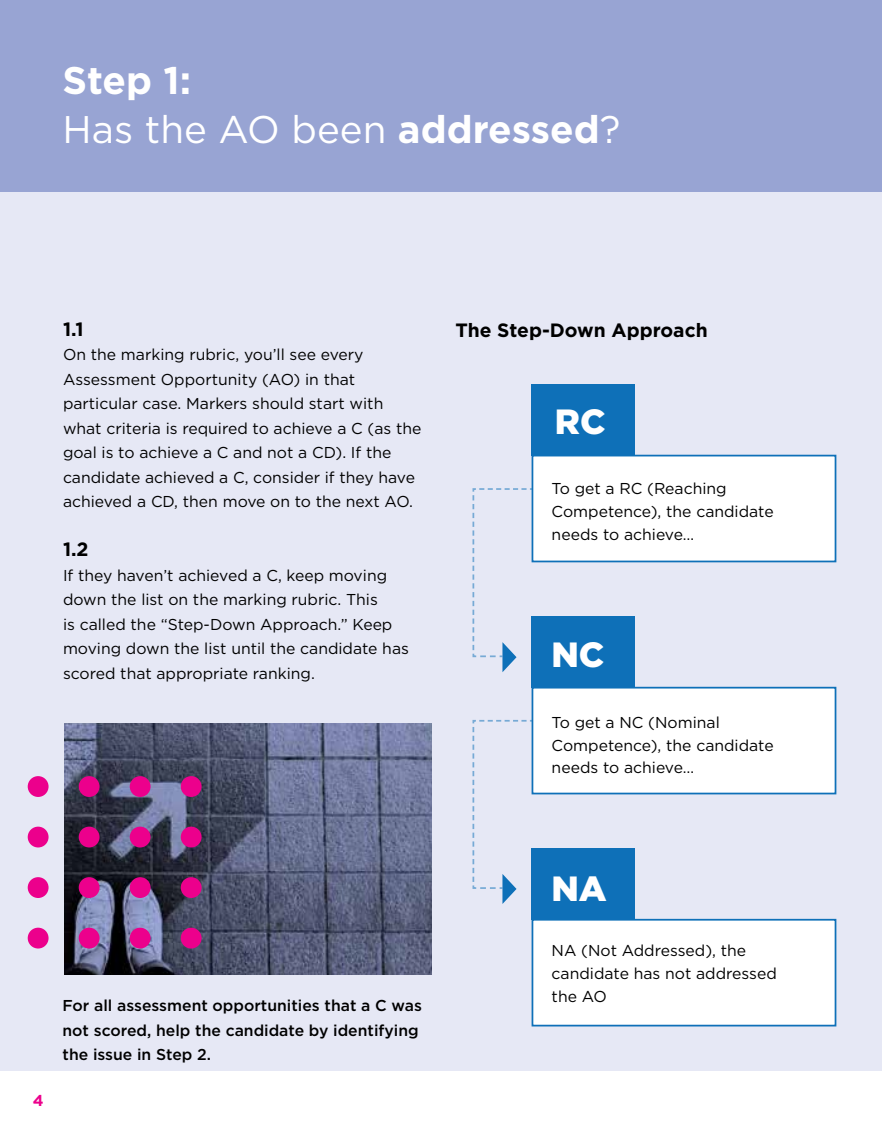
<style>
.page{position:relative;width:882px;height:1134px;background:#fff}
.page>*{position:absolute;margin:0;border:0;box-sizing:border-box;transform-origin:0 0}
.t1{font:700 38.5px/49px "Gotham";color:#fff}
.t2{font:900 35px "Gotham";color:#fff}
.t3{font:700 19.25px "Gotham";color:#000}
.t4{font:15.75px/24.5px "Gotham";color:#000}
.t5{font:500 15.75px/24.5px "Gotham";color:#000}
.t6{font:700 15.75px "Gotham";color:#ec008c}
.s1{font-weight:400}
</style>
<div class="page">
<div style="left:0;top:171px;width:882px;height:900px;background:#e6e8f5"></div>
<div style="left:0;top:0;width:882px;height:192px;background:#98a4d3"></div>
<img style="left:64px;top:723px;width:368px;height:252px">
<div style="left:28px;top:776px;width:21px;height:21px;background:#ec008c;border-radius:50%"></div>
<div style="left:28px;top:827px;width:21px;height:20px;background:#ec008c;border-radius:50%"></div>
<div style="left:28px;top:877px;width:21px;height:21px;background:#ec008c;border-radius:50%"></div>
<div style="left:28px;top:928px;width:21px;height:21px;background:#ec008c;border-radius:50%"></div>
<div style="left:79px;top:776px;width:21px;height:21px;background:#ec008c;border-radius:50%"></div>
<div style="left:79px;top:827px;width:21px;height:20px;background:#ec008c;border-radius:50%"></div>
<div style="left:79px;top:877px;width:21px;height:21px;background:#ec008c;border-radius:50%"></div>
<div style="left:79px;top:928px;width:21px;height:21px;background:#ec008c;border-radius:50%"></div>
<div style="left:130px;top:776px;width:21px;height:21px;background:#ec008c;border-radius:50%"></div>
<div style="left:130px;top:827px;width:21px;height:20px;background:#ec008c;border-radius:50%"></div>
<div style="left:130px;top:877px;width:21px;height:21px;background:#ec008c;border-radius:50%"></div>
<div style="left:130px;top:928px;width:21px;height:21px;background:#ec008c;border-radius:50%"></div>
<div style="left:181px;top:776px;width:21px;height:21px;background:#ec008c;border-radius:50%"></div>
<div style="left:181px;top:827px;width:21px;height:20px;background:#ec008c;border-radius:50%"></div>
<div style="left:181px;top:877px;width:21px;height:21px;background:#ec008c;border-radius:50%"></div>
<div style="left:181px;top:928px;width:21px;height:21px;background:#ec008c;border-radius:50%"></div>
<div style="left:532px;top:455px;width:304px;height:107px;background:#fff;border:2px solid #0e70b8"></div>
<div style="left:532px;top:687px;width:304px;height:107px;background:#fff;border:2px solid #0e70b8"></div>
<div style="left:532px;top:919px;width:304px;height:107px;background:#fff;border:2px solid #0e70b8"></div>
<div style="left:532px;top:384px;width:103px;height:72px;background:#0e70b8"></div>
<div style="left:532px;top:616px;width:103px;height:72px;background:#0e70b8"></div>
<div style="left:532px;top:848px;width:103px;height:72px;background:#0e70b8"></div>
<svg style="left:472px;top:487px;width:62px;height:185px"></svg>
<svg style="left:472px;top:719px;width:62px;height:185px"></svg>
<h1 class="t1" style="left:63px;top:55px;width:559px">Step 1:<br><span class="s1">Has the AO been</span> addressed<span class="s1">?</span></h1>
<p class="t3" style="left:63px;top:316px;width:22px">1.1</p>
<p class="t4" style="left:63px;top:342px;width:360px">On the marking rubric, you’ll see every Assessment Opportunity (AO) in that particular case. Markers should start with what criteria is required to achieve a C (as the goal is to achieve a C and not a CD). If the candidate achieved a C, consider if they have achieved a CD, then move on to the next AO.</p>
<p class="t3" style="left:63px;top:537px;width:27px">1.2</p>
<p class="t4" style="left:63px;top:562px;width:347px">If they haven’t achieved a C, keep moving down the list on the marking rubric. This<br>is called the “Step-Down Approach.” Keep moving down the list until the candidate has scored that appropriate ranking.</p>
<p class="t3" style="left:455px;top:318px;width:254px">The Step-Down Approach</p>
<h2 class="t2" style="left:555px;top:397px;width:52px">RC</h2>
<p class="t4" style="left:552px;top:477px;width:224px;line-height:22.8px">To get a RC (Reaching<br>Competence), the candidate needs to achieve…</p>
<h2 class="t2" style="left:551px;top:631px;width:55px">NC</h2>
<p class="t4" style="left:552px;top:711px;width:224px;line-height:22.8px">To get a NC (Nominal<br>Competence), the candidate needs to achieve…</p>
<p class="t6" style="left:33px;top:1090px;width:12px">4</p>
<p class="t5" style="left:63px;top:993px;width:361px">For all assessment opportunities that a C was not scored, help the candidate by identifying the issue in Step 2.</p>
<h2 class="t2" style="left:551px;top:864px;width:57px">NA</h2>
<p class="t4" style="left:552px;top:939px;width:227px;line-height:22.8px">NA (Not Addressed), the candidate has not addressed the AO</p>
</div>
